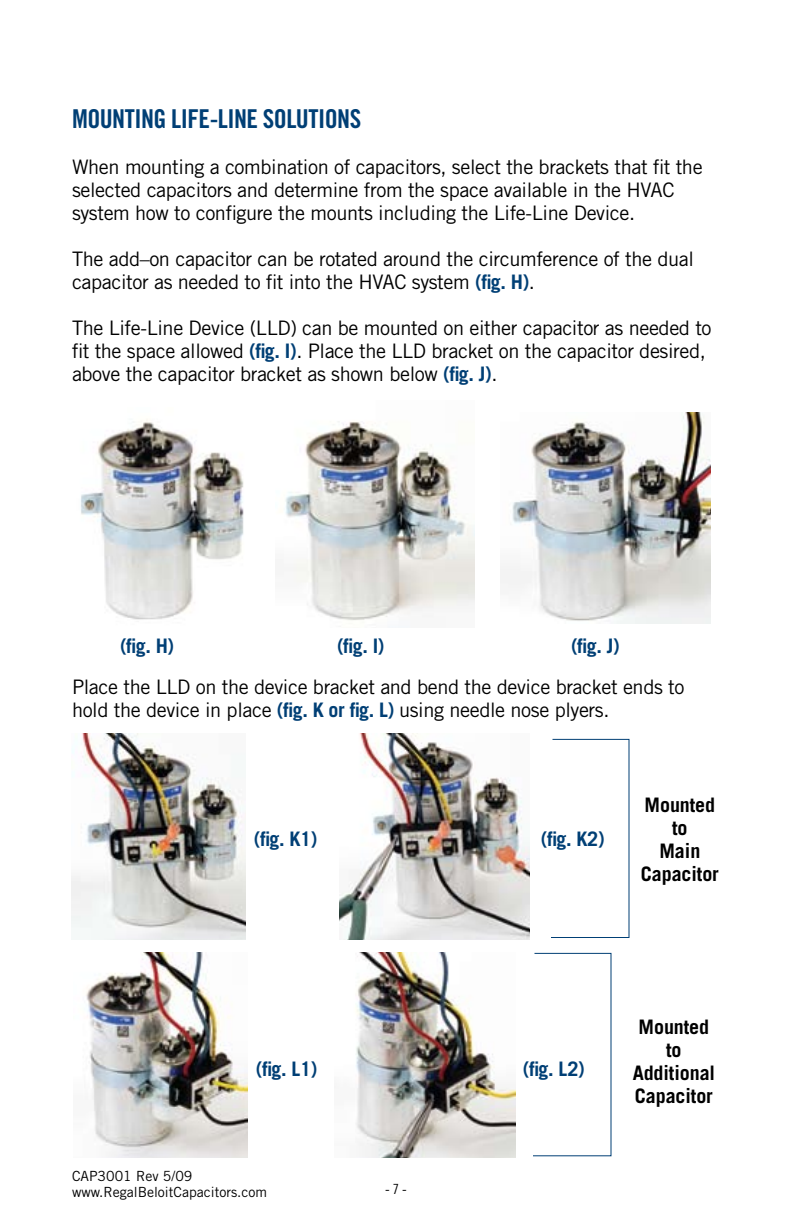
<style>
.page{position:relative;width:792px;height:1224px;background:#fff}
.page>*{position:absolute;margin:0;border:0;box-sizing:border-box;transform-origin:0 0}
.t1{font:26px "Trade Gothic Bold Cond Twenty";letter-spacing:-.02em;color:#003f75}
.t2{font:20px/23px "Trade Gothic";letter-spacing:-.02em;color:#000}
.t3{font:700 20px "Trade Gothic";letter-spacing:-.02em;color:#003f75}
.t4{font:700 20px/23px "Trade Gothic";letter-spacing:-.005em;color:#000;text-align:center}
.t5{font:14px/16px "Trade Gothic";color:#000}
.t6{font:14px "Trade Gothic Cond Eighteen";color:#000}
.s1{font-weight:700;color:#003f75}
</style>
<div class="page">
<img style="left:72px;top:734px;width:174px;height:205px">
<img style="left:340px;top:734px;width:190px;height:205px">
<img style="left:86px;top:953px;width:161px;height:205px">
<img style="left:356px;top:953px;width:159px;height:205px">
<img style="left:81px;top:419px;width:163px;height:201px">
<img style="left:285px;top:421px;width:189px;height:200px">
<img style="left:500px;top:413px;width:211px;height:211px">
<svg style="left:551px;top:738px;width:79px;height:200px"></svg>
<svg style="left:533px;top:952px;width:79px;height:205px"></svg>
<h1 class="t1" style="left:72px;top:103px;width:52px">MOUNTING</h1>
<h1 class="t1" style="left:171px;top:103px;width:178px">LIFE-LINE SOLUTI ONS</h1>
<p class="t2" style="left:72px;top:155px;width:632px">When mounting a combination of capacitors, select the brackets that fit the selected capacitors and determine from the space available in the HVAC system how to configure the mounts including the Life-Line Device.</p>
<p class="t2" style="left:72px;top:247px;width:624px">The add–on capacitor can be rotated around the circumference of the dual capacitor as needed to fit into the HVAC system <span class="s1">(fig. H)</span>.</p>
<p class="t2" style="left:72px;top:316px;width:641px">The Life-Line Device (LLD) can be mounted on either capacitor as needed to fit the space allowed <span class="s1">(fig. I)</span>. Place the LLD bracket on the capacitor desired, above the capacitor bracket as shown below <span class="s1">(fig. J)</span>.</p>
<p class="t3" style="left:120px;top:634px;width:56px">(fig. H)</p>
<p class="t3" style="left:337px;top:634px;width:49px">(fig. I)</p>
<p class="t3" style="left:571px;top:634px;width:50px">(fig. J)</p>
<p class="t2" style="left:72px;top:675px;width:614px">Place the LLD on the device bracket and bend the device bracket ends to hold the device in place <span class="s1">(fig. K or fig. L)</span> using needle nose plyers.</p>
<p class="t3" style="left:254px;top:827px;width:65px">(fig. K1)</p>
<p class="t3" style="left:256px;top:1057px;width:63px">(fig. L1)</p>
<p class="t5" style="left:72px;top:1168px;width:197px">CAP3001 Rev 5/09 www.RegalBeloitCapacitors.com</p>
<p class="t6" style="left:385px;top:1181px;width:23px">- 7 -</p>
<p class="t3" style="left:541px;top:827px;width:65px">(fig. K2)</p>
<p class="t4" style="left:641px;top:793px;width:80px">Mounted to<br>Main<br>Capacitor</p>
<p class="t3" style="left:523px;top:1057px;width:64px">(fig. L2)</p>
<p class="t4" style="left:633px;top:1015px;width:84px">Mounted to<br>Additional<br>Capacitor</p>
</div>
